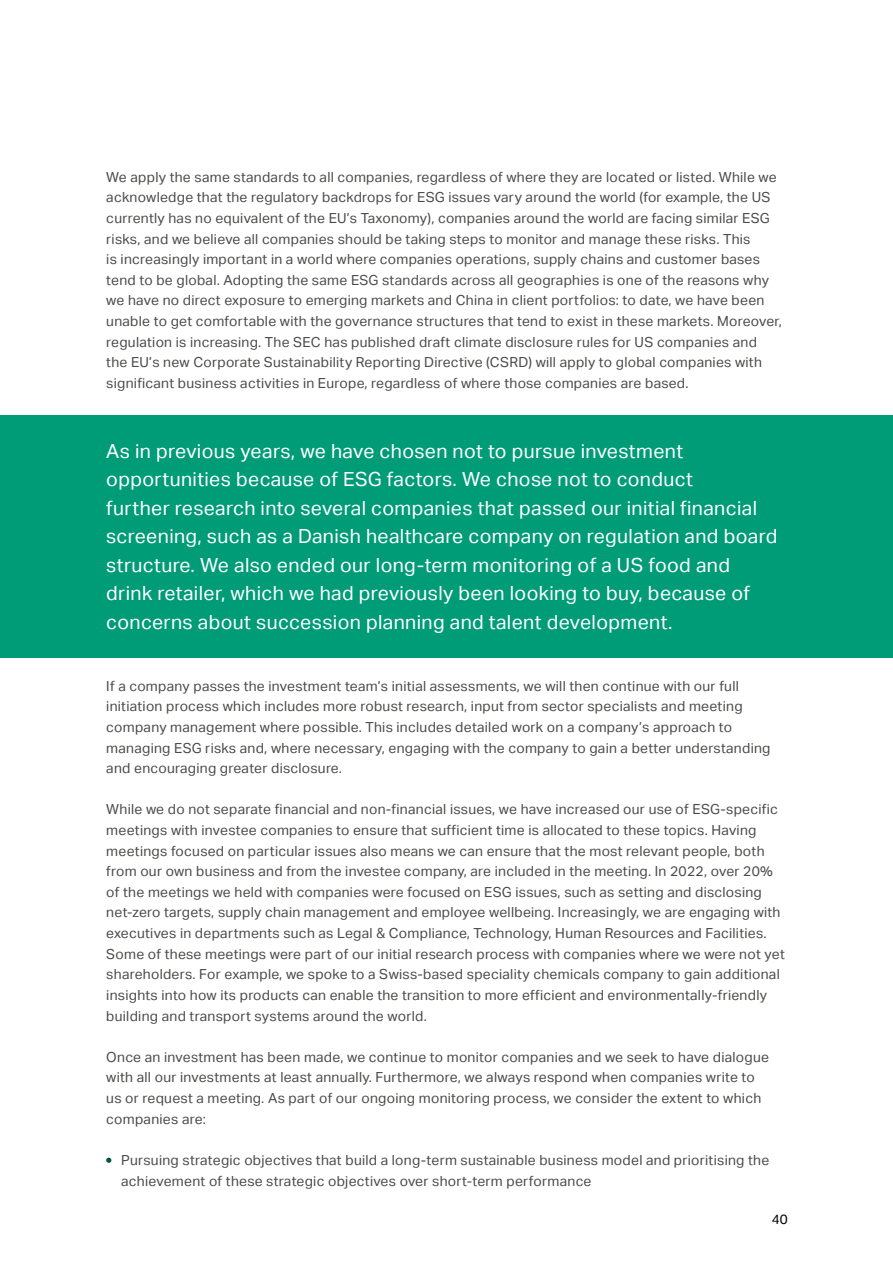
<style>
.page{position:relative;width:893px;height:1263px;background:#fff}
.page>*{position:absolute;margin:0;border:0;box-sizing:border-box;transform-origin:0 0}
.t1{font:19.5px/28.5px "Aktiv Grotesk";letter-spacing:.02em;color:#fff}
.t2{font:13.8px/20.5px "Aktiv Grotesk";letter-spacing:.02em;color:#4a4a49}
.t3{font:13.5px "Aktiv Grotesk";color:#000}
</style>
<div class="page">
<div style="left:0;top:416px;width:893px;height:242px;background:#009c78"></div>
<svg style="left:106px;top:1158px;width:5px;height:5px"></svg>
<p class="t2" style="left:106px;top:167px;width:677px">We apply the same standards to all companies, regardless of where they are located or listed. While we acknowledge that the regulatory backdrops for ESG issues vary around the world (for example, the US currently has no equivalent of the EU’s Taxonomy), companies around the world are facing similar ESG risks, and we believe all companies should be taking steps to monitor and manage these risks. This<br>is increasingly important in a world where companies operations, supply chains and customer bases tend to be global. Adopting the same ESG standards across all geographies is one of the reasons why we have no direct exposure to emerging markets and China in client portfolios: to date, we have been unable to get comfortable with the governance structures that tend to exist in these markets. Moreover, regulation is increasing. The SEC has published draft climate disclosure rules for US companies and<br>the EU’s new Corporate Sustainability Reporting Directive (CSRD) will apply to global companies with significant business activities in Europe, regardless of where those companies are based.</p>
<p class="t1" style="left:106px;top:437px;width:672px">As in previous years, we have chosen not to pursue investment opportunities because of ESG factors. We chose not to conduct<br>further research into several companies that passed our initial financial screening, such as a Danish healthcare company on regulation and board structure. We also ended our long-term monitoring of a US food and drink retailer, which we had previously been looking to buy, because of concerns about succession planning and talent development.</p>
<p class="t2" style="left:106px;top:676px;width:666px">If a company passes the investment team’s initial assessments, we will then continue with our full initiation process which includes more robust research, input from sector specialists and meeting company management where possible. This includes detailed work on a company’s approach to managing ESG risks and, where necessary, engaging with the company to gain a better understanding and encouraging greater disclosure.</p>
<p class="t2" style="left:106px;top:799px;width:680px">While we do not separate financial and non-financial issues, we have increased our use of ESG-specific meetings with investee companies to ensure that sufficient time is allocated to these topics. Having meetings focused on particular issues also means we can ensure that the most relevant people, both from our own business and from the investee company, are included in the meeting. In 2022, over 20% of the meetings we held with companies were focused on ESG issues, such as setting and disclosing net-zero targets, supply chain management and employee wellbeing. Increasingly, we are engaging with executives in departments such as Legal &amp; Compliance, Technology, Human Resources and Facilities.<br>Some of these meetings were part of our initial research process with companies where we were not yet shareholders. For example, we spoke to a Swiss-based speciality chemicals company to gain additional insights into how its products can enable the transition to more efficient and environmentally-friendly building and transport systems around the world.</p>
<p class="t2" style="left:106px;top:1047px;width:664px">Once an investment has been made, we continue to monitor companies and we seek to have dialogue with all our investments at least annually. Furthermore, we always respond when companies write to us or request a meeting. As part of our ongoing monitoring process, we consider the extent to which companies are:</p>
<p class="t2" style="left:121px;top:1150px;width:650px;text-indent:-15px">• Pursuing strategic objectives that build a long-term sustainable business model and prioritising the achievement of these strategic objectives over short-term performance</p>
<p class="t3" style="left:772px;top:1211px;width:17px">40</p>
</div>
